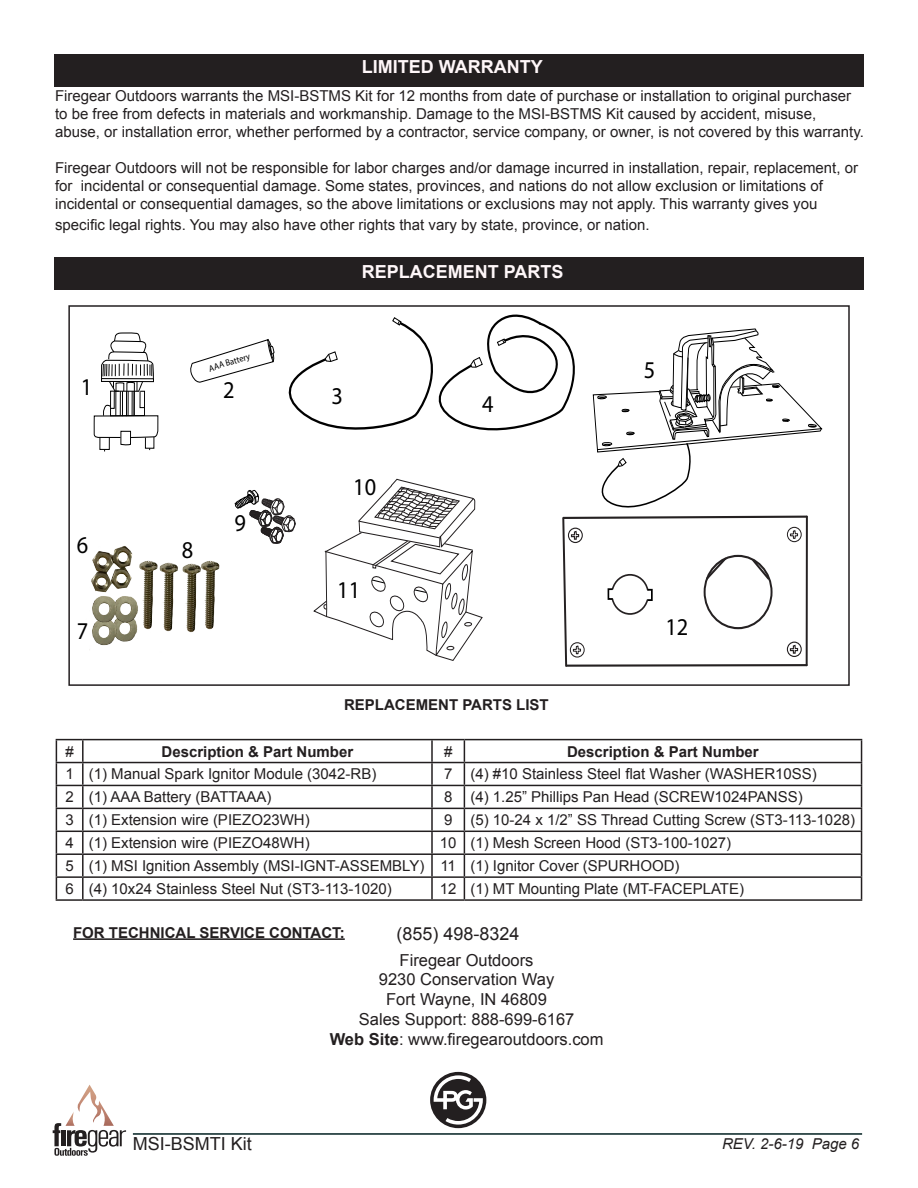
<style>
.page{position:relative;width:918px;height:1188px;background:#fff}
.page>*{position:absolute;margin:0;border:0;box-sizing:border-box;transform-origin:0 0}
.t1{font:24.15px "Myriad Pro";color:#000;scale:.93 1}
.t2{font:700 18px "Arial";color:#fff7f9}
.t3{font:18px "Arial";color:#231f20}
.t4{font:16.5px "Arial";color:#231f20}
.t5{font:15px/18px "Arial";color:#231f20}
.t6{font:700 15px "Arial";color:#231f20}
.t7{font:italic 15px "Arial";color:#231f20}
.t8{font:9px "Myriad Pro";color:#000;scale:.94 1}
.s1{font-weight:700}
</style>
<div class="page">
<svg style="left:53px;top:1085px;width:73px;height:71px"></svg>
<hr style="left:133px;top:1133px;width:729px;height:2px;background:#001f20">
<hr style="left:83px;top:739px;width:349px;height:1px;background:#231f20">
<hr style="left:82px;top:740px;width:2px;height:22px;background:#231f20">
<hr style="left:432px;top:739px;width:32px;height:1px;background:#231f20">
<hr style="left:431px;top:740px;width:2px;height:22px;background:#231f20">
<hr style="left:464px;top:739px;width:398px;height:1px;background:#231f20">
<hr style="left:83px;top:762px;width:349px;height:1px;background:#231f20">
<hr style="left:82px;top:763px;width:2px;height:22px;background:#231f20">
<hr style="left:432px;top:762px;width:32px;height:1px;background:#231f20">
<hr style="left:431px;top:763px;width:2px;height:22px;background:#231f20">
<hr style="left:464px;top:762px;width:398px;height:1px;background:#231f20">
<hr style="left:83px;top:785px;width:349px;height:1px;background:#231f20">
<hr style="left:82px;top:786px;width:2px;height:22px;background:#231f20">
<hr style="left:432px;top:785px;width:32px;height:1px;background:#231f20">
<hr style="left:431px;top:786px;width:2px;height:22px;background:#231f20">
<hr style="left:464px;top:785px;width:398px;height:1px;background:#231f20">
<hr style="left:83px;top:808px;width:349px;height:1px;background:#231f20">
<hr style="left:82px;top:809px;width:2px;height:22px;background:#231f20">
<hr style="left:432px;top:808px;width:32px;height:1px;background:#231f20">
<hr style="left:431px;top:809px;width:2px;height:22px;background:#231f20">
<hr style="left:464px;top:808px;width:398px;height:1px;background:#231f20">
<hr style="left:83px;top:831px;width:349px;height:1px;background:#231f20">
<hr style="left:82px;top:832px;width:2px;height:21px;background:#231f20">
<hr style="left:432px;top:831px;width:32px;height:1px;background:#231f20">
<hr style="left:431px;top:832px;width:2px;height:21px;background:#231f20">
<hr style="left:464px;top:831px;width:398px;height:1px;background:#231f20">
<hr style="left:83px;top:853px;width:349px;height:2px;background:#231f20">
<hr style="left:82px;top:855px;width:2px;height:21px;background:#231f20">
<hr style="left:432px;top:853px;width:32px;height:2px;background:#231f20">
<hr style="left:431px;top:855px;width:2px;height:21px;background:#231f20">
<hr style="left:464px;top:853px;width:398px;height:2px;background:#231f20">
<svg style="left:56px;top:739px;width:27px;height:160px"></svg>
<hr style="left:83px;top:876px;width:349px;height:2px;background:#231f20">
<hr style="left:82px;top:878px;width:2px;height:21px;background:#231f20">
<hr style="left:432px;top:876px;width:32px;height:2px;background:#231f20">
<hr style="left:431px;top:878px;width:2px;height:21px;background:#231f20">
<hr style="left:464px;top:876px;width:398px;height:2px;background:#231f20">
<svg style="left:464px;top:740px;width:1px;height:159px"></svg>
<svg style="left:861px;top:740px;width:1px;height:159px"></svg>
<hr style="left:56px;top:899px;width:27px;height:2px;background:#231f20">
<hr style="left:83px;top:899px;width:349px;height:2px;background:#231f20">
<hr style="left:432px;top:899px;width:32px;height:2px;background:#231f20">
<hr style="left:464px;top:899px;width:398px;height:2px;background:#231f20">
<div style="left:54px;top:54px;width:810px;height:33px;background:#231f20"></div>
<div style="left:54px;top:257px;width:810px;height:33px;background:#231f20"></div>
<hr style="left:73px;top:938px;width:272px;height:2px;background:#231f20">
<div style="left:430px;top:1072px;width:56px;height:56px;background:#231f20;border-radius:50%"></div>
<svg style="left:434px;top:1075px;width:49px;height:50px"></svg>
<svg style="left:93px;top:332px;width:66px;height:119px"></svg>
<div style="left:101px;top:378px;width:53px;height:4px;border:1px solid #000"></div>
<img style="left:89px;top:546px;width:100px;height:104px">
<svg style="left:189px;top:314px;width:634px;height:353px"></svg>
<div style="left:647px;top:589px;width:6px;height:12px;border:2px solid #000"></div>
<div style="left:608px;top:588px;width:5px;height:12px;border:2px solid #000"></div>
<div style="left:68px;top:305px;width:782px;height:381px;border:2px solid #231f20"></div>
<p class="t2" style="left:362px;top:55px;width:182px">LIMITED WARRANTY</p>
<p class="t5" style="left:55px;top:87px;width:810px">Firegear Outdoors warrants the MSI-BSTMS Kit for 12 months from date of purchase or installation to original purchaser to be free from defects in materials and workmanship. Damage to the MSI-BSTMS Kit caused by accident, misuse, abuse, or installation error, whether performed by a contractor, service company, or owner, is not covered by this warranty.</p>
<p class="t5" style="left:55px;top:159px;width:804px">Firegear Outdoors will not be responsible for labor charges and/or damage incurred in installation, repair, replacement, or for incidental or consequential damage. Some states, provinces, and nations do not allow exclusion or limitations of</p>
<p class="t5" style="left:55px;top:195px;width:764px">incidental or consequential damages, so the above limitations or exclusions may not apply. This warranty gives you</p>
<p class="t5" style="left:55px;top:216px;width:596px">specific legal rights. You may also have other rights that vary by state, province, or nation.</p>
<p class="t8" style="left:207px;top:363px;width:47px;rotate:-17deg">AAA Battery</p>
<p class="t2" style="left:362px;top:260px;width:203px">REPLACEMENT PARTS</p>
<p class="t1" style="left:81px;top:372px;width:14px">1</p>
<p class="t1" style="left:223px;top:375px;width:14px">2</p>
<p class="t1" style="left:331px;top:381px;width:14px">3</p>
<p class="t1" style="left:482px;top:389px;width:14px">4</p>
<p class="t1" style="left:77px;top:530px;width:14px">6</p>
<p class="t1" style="left:77px;top:616px;width:14px">7</p>
<p class="t1" style="left:182px;top:535px;width:14px">8</p>
<p class="t1" style="left:234px;top:508px;width:14px">9</p>
<p class="t1" style="left:353px;top:472px;width:26px">10</p>
<p class="t1" style="left:337px;top:575px;width:26px">11</p>
<p class="t6" style="left:344px;top:695px;width:206px">REPLACEMENT PARTS LIST</p>
<p class="t1" style="left:644px;top:355px;width:14px">5</p>
<p class="t1" style="left:665px;top:612px;width:26px">12</p>
<p class="t5" style="left:65px;top:742px;width:10px">#</p>
<p class="t6" style="left:162px;top:741px;width:193px">Description &amp; Part Number</p>
<p class="t5" style="left:444px;top:742px;width:10px">#</p>
<p class="t6" style="left:567px;top:741px;width:193px">Description &amp; Part Number</p>
<p class="t5" style="left:65px;top:765px;width:10px">1</p>
<p class="t5" style="left:89px;top:765px;width:289px">(1) Manual Spark Ignitor Module (3042-RB)</p>
<p class="t5" style="left:444px;top:765px;width:10px">7</p>
<p class="t5" style="left:470px;top:765px;width:348px">(4) #10 Stainless Steel flat Washer (WASHER10SS)</p>
<p class="t5" style="left:65px;top:788px;width:10px">2</p>
<p class="t5" style="left:89px;top:788px;width:184px">(1) AAA Battery (BATTAAA)</p>
<p class="t5" style="left:444px;top:788px;width:10px">8</p>
<p class="t5" style="left:470px;top:788px;width:334px">(4) 1.25” Phillips Pan Head (SCREW1024PANSS)</p>
<p class="t5" style="left:65px;top:811px;width:10px">3</p>
<p class="t5" style="left:89px;top:811px;width:222px">(1) Extension wire (PIEZO23WH)</p>
<p class="t5" style="left:444px;top:811px;width:10px">9</p>
<p class="t5" style="left:470px;top:811px;width:386px">(5) 10-24 x 1/2” SS Thread Cutting Screw (ST3-113-1028)</p>
<p class="t5" style="left:65px;top:834px;width:10px">4</p>
<p class="t5" style="left:89px;top:834px;width:222px">(1) Extension wire (PIEZO48WH)</p>
<p class="t5" style="left:440px;top:834px;width:18px">10</p>
<p class="t5" style="left:470px;top:834px;width:262px">(1) Mesh Screen Hood (ST3-100-1027)</p>
<p class="t5" style="left:65px;top:857px;width:10px">5</p>
<p class="t5" style="left:89px;top:857px;width:337px">(1) MSI Ignition Assembly (MSI-IGNT-ASSEMBLY)</p>
<p class="t5" style="left:440px;top:857px;width:17px">11</p>
<p class="t5" style="left:470px;top:857px;width:211px">(1) Ignitor Cover (SPURHOOD)</p>
<p class="t5" style="left:65px;top:880px;width:10px">6</p>
<p class="t5" style="left:89px;top:880px;width:305px">(4) 10x24 Stainless Steel Nut (ST3-113-1020)</p>
<p class="t5" style="left:440px;top:880px;width:18px">12</p>
<p class="t5" style="left:470px;top:880px;width:275px">(1) MT Mounting Plate (MT-FACEPLATE)</p>
<p class="t6" style="left:73px;top:922px;width:273px">FOR TECHNICAL SERVICE CONTACT:</p>
<p class="t3" style="left:397px;top:922px;width:125px">(855) 498-8324</p>
<p class="t4" style="left:400px;top:949px;width:135px">Firegear Outdoors</p>
<p class="t4" style="left:379px;top:969px;width:177px">9230 Conservation Way</p>
<p class="t4" style="left:386px;top:989px;width:162px">Fort Wayne, IN 46809</p>
<p class="t4" style="left:359px;top:1008px;width:217px">Sales Support: 888-699-6167</p>
<p class="t4" style="left:330px;top:1028px;width:275px"><span class="s1">Web Site</span>: www.firegearoutdoors.com</p>
<p class="t3" style="left:133px;top:1132px;width:121px">MSI-BSMTI Kit</p>
<p class="t7" style="left:722px;top:1134px;width:139px">REV. 2-6-19 Page 6</p>
</div>
